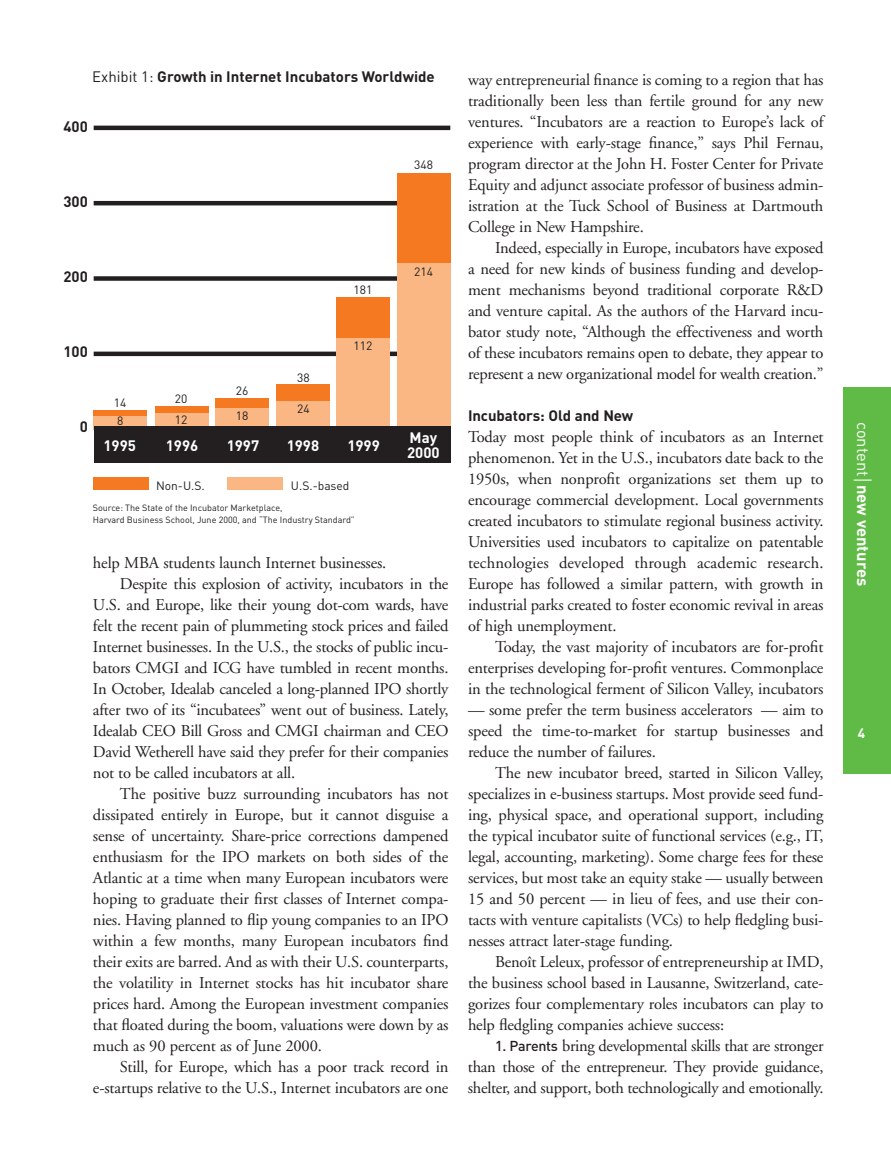
<style>
.page{position:relative;width:891px;height:1161px;background:#fff}
.page>*{position:absolute;margin:0;border:0;box-sizing:border-box;transform-origin:0 0}
.t1{font:16.5px/21px "Adobe Garamond";letter-spacing:-.01em;color:#231f20;text-align:justify}
.t2{font:700 16.5px "DIN";color:#fff}
.t3{font:700 15px "DIN";color:#231f20}
.t4{font:700 15px/15px "DIN";color:#fff}
.t5{font:700 13.5px "DIN";color:#fff}
.t6{font:12px/18.5px "DIN";color:#231f20}
.t7{font:9px/12px "DIN";color:#231f20}
.s1{font-weight:400}
.s2{font-family:"DIN";font-weight:500;font-size:14.25px}
</style>
<div class="page">
<div style="left:843px;top:387px;width:48px;height:387px;background:#60bb46"></div>
<svg style="left:854px;top:480px;width:18px;height:1px"></svg>
<hr style="left:94px;top:126px;width:356px;height:4px;background:#231f20">
<hr style="left:94px;top:201px;width:356px;height:4px;background:#231f20">
<div style="left:94px;top:276px;width:356px;height:5px;background:#231f20"></div>
<hr style="left:94px;top:352px;width:356px;height:4px;background:#231f20">
<div style="left:397px;top:173px;width:53px;height:92px;background:#f47921"></div>
<div style="left:337px;top:297px;width:53px;height:42px;background:#f47921"></div>
<div style="left:276px;top:384px;width:53px;height:20px;background:#f47921"></div>
<div style="left:216px;top:398px;width:53px;height:14px;background:#f47921"></div>
<div style="left:155px;top:406px;width:53px;height:11px;background:#f47921"></div>
<div style="left:337px;top:338px;width:53px;height:93px;background:#fab783"></div>
<div style="left:397px;top:263px;width:53px;height:166px;background:#fab783"></div>
<div style="left:94px;top:477px;width:55px;height:13px;background:#f47921"></div>
<div style="left:228px;top:477px;width:55px;height:13px;background:#fab783"></div>
<div style="left:94px;top:414px;width:53px;height:16px;background:#fab783"></div>
<div style="left:94px;top:410px;width:53px;height:6px;background:#f47921"></div>
<div style="left:155px;top:413px;width:53px;height:16px;background:#fab783"></div>
<div style="left:216px;top:408px;width:53px;height:21px;background:#fab783"></div>
<div style="left:276px;top:401px;width:53px;height:28px;background:#fab783"></div>
<div style="left:94px;top:426px;width:356px;height:37px;background:#231f20"></div>
<p class="t3" style="left:92px;top:72px;width:344px"><span class="s1">Exhibit 1:</span> Growth in Internet Incubators Worldwide</p>
<p class="t3" style="left:64px;top:121px;width:26px">400</p>
<p class="t3" style="left:64px;top:196px;width:26px">300</p>
<p class="t3" style="left:64px;top:271px;width:26px">200</p>
<p class="t3" style="left:64px;top:346px;width:26px">100</p>
<p class="t6" style="left:354px;top:281px;width:20px">181</p>
<p class="t6" style="left:354px;top:338px;width:20px">112</p>
<p class="t6" style="left:414px;top:157px;width:20px">348</p>
<p class="t6" style="left:414px;top:264px;width:20px">214</p>
<p class="t6" style="left:297px;top:370px;width:14px">38</p>
<p class="t6" style="left:297px;top:401px;width:14px">24</p>
<p class="t6" style="left:114px;top:395px;width:14px">14<br>8</p>
<p class="t6" style="left:175px;top:390px;width:14px;line-height:21px">20<br>12</p>
<p class="t6" style="left:236px;top:379px;width:14px;line-height:25.5px">26<br>18</p>
<p class="t3" style="left:80px;top:421px;width:10px">0</p>
<p class="t4" style="left:104px;top:440px;width:34px">1995</p>
<p class="t4" style="left:166px;top:440px;width:34px">1996</p>
<p class="t4" style="left:227px;top:440px;width:34px">1997</p>
<p class="t4" style="left:287px;top:440px;width:34px">1998</p>
<p class="t4" style="left:347px;top:440px;width:34px">1999</p>
<p class="t4" style="left:407px;top:432px;width:34px">May<br>2000</p>
<p class="t6" style="left:156px;top:478px;width:50px">Non-U.S.</p>
<p class="t6" style="left:291px;top:478px;width:60px">U.S.-based</p>
<p class="t7" style="left:93px;top:503px;width:264px">Source: The State of the Incubator Marketplace,<br>Harvard Business School, June 2000, and “The Industry Standard”</p>
<p class="t1" style="left:93px;top:554px;width:295px">help MBA students launch Internet businesses.</p>
<p class="t1" style="left:120px;top:575px;width:330px">Despite this explosion of activity, incubators in the</p>
<p class="t1" style="left:93px;top:596px;width:357px">U.S. and Europe, like their young dot-com wards, have</p>
<p class="t1" style="left:93px;top:617px;width:357px">felt the recent pain of plummeting stock prices and failed</p>
<p class="t1" style="left:93px;top:638px;width:357px">Internet businesses. In the U.S., the stocks of public incu-</p>
<p class="t1" style="left:93px;top:659px;width:357px">bators CMGI and ICG have tumbled in recent months.</p>
<p class="t1" style="left:93px;top:680px;width:357px">In October, Idealab canceled a long-planned IPO shortly</p>
<p class="t1" style="left:93px;top:701px;width:357px">after two of its “incubatees” went out of business. Lately,</p>
<p class="t1" style="left:93px;top:722px;width:357px">Idealab CEO Bill Gross and CMGI chairman and CEO</p>
<p class="t1" style="left:93px;top:743px;width:357px">David Wetherell have said they prefer for their companies</p>
<p class="t1" style="left:93px;top:764px;width:204px">not to be called incubators at all.</p>
<p class="t1" style="left:120px;top:785px;width:330px">The positive buzz surrounding incubators has not</p>
<p class="t1" style="left:93px;top:806px;width:357px">dissipated entirely in Europe, but it cannot disguise a</p>
<p class="t1" style="left:93px;top:827px;width:357px">sense of uncertainty. Share-price corrections dampened</p>
<p class="t1" style="left:93px;top:848px;width:357px">enthusiasm for the IPO markets on both sides of the</p>
<p class="t1" style="left:93px;top:869px;width:357px">Atlantic at a time when many European incubators were</p>
<p class="t1" style="left:93px;top:890px;width:357px">hoping to graduate their first classes of Internet compa-</p>
<p class="t1" style="left:93px;top:911px;width:357px">nies. Having planned to flip young companies to an IPO</p>
<p class="t1" style="left:93px;top:932px;width:357px">within a few months, many European incubators find</p>
<p class="t1" style="left:93px;top:953px;width:357px">their exits are barred. And as with their U.S. counterparts,</p>
<p class="t1" style="left:93px;top:974px;width:357px">the volatility in Internet stocks has hit incubator share</p>
<p class="t1" style="left:93px;top:995px;width:357px">prices hard. Among the European investment companies</p>
<p class="t1" style="left:93px;top:1016px;width:357px">that floated during the boom, valuations were down by as</p>
<p class="t1" style="left:93px;top:1037px;width:230px">much as 90 percent as of June 2000.</p>
<p class="t1" style="left:120px;top:1058px;width:330px">Still, for Europe, which has a poor track record in</p>
<p class="t1" style="left:93px;top:1079px;width:357px">e-startups relative to the U.S., Internet incubators are one</p>
<p class="t1" style="left:468px;top:71px;width:357px">way entrepreneurial finance is coming to a region that has traditionally been less than fertile ground for any new ventures. “Incubators are a reaction to Europe’s lack of experience with early-stage finance,” says Phil Fernau, program director at the John H. Foster Center for Private Equity and adjunct associate professor of business admin&shy;istration at the Tuck School of Business at Dartmouth College in New Hampshire.</p>
<p class="t1" style="left:468px;top:239px;width:357px;text-indent:27px">Indeed, especially in Europe, incubators have exposed a need for new kinds of business funding and develop&shy;ment mechanisms beyond traditional corporate R&amp;D and venture capital. As the authors of the Harvard incu&shy;bator study note, “Although the effectiveness and worth of these incubators remains open to debate, they appear to represent a new organizational model for wealth creation.”</p>
<p class="t3" style="left:468px;top:411px;width:167px">Incubators: Old and New</p>
<p class="t1" style="left:468px;top:428px;width:357px">Today most people think of incubators as an Internet phenomenon. Yet in the U.S., incubators date back to the 1950s, when nonprofit organizations set them up to encourage commercial development. Local governments created incubators to stimulate regional business activity.<br>Universities used incubators to capitalize on patentable technologies developed through academic research.<br>Europe has followed a similar pattern, with growth in industrial parks created to foster economic revival in areas of high unemployment.</p>
<p class="t1" style="left:468px;top:638px;width:357px;text-indent:27px">Today, the vast majority of incubators are for-profit enterprises developing for-profit ventures. Commonplace in the technological ferment of Silicon Valley, incubators</p>
<p class="t1" style="left:468px;top:701px;width:357px">— some prefer the term business accelerators — aim to speed the time-to-market for startup businesses and reduce the number of failures.</p>
<p class="t1" style="left:468px;top:764px;width:357px;text-indent:27px">The new incubator breed, started in Silicon Valley, specializes in e-business startups. Most provide seed fund&shy;ing, physical space, and operational support, including the typical incubator suite of functional services (e.g., IT, legal, accounting, marketing). Some charge fees for these services, but most take an equity stake — usually between 15 and 50 percent — in lieu of fees, and use their con&shy;tacts with venture capitalists (VCs) to help fledgling busi&shy;nesses attract later-stage funding.</p>
<p class="t1" style="left:468px;top:953px;width:357px;text-indent:27px">Benoît Leleux, professor of entrepreneurship at IMD, the business school based in Lausanne, Switzerland, cate&shy;gorizes four complementary roles incubators can play to help fledgling companies achieve success:</p>
<p class="t1" style="left:468px;top:1037px;width:357px;text-indent:27px"><span class="s2">1. Parents</span> bring developmental skills that are stronger than those of the entrepreneur. They provide guidance, shelter, and support, both technologically and emotionally.</p>
<p class="t2" style="left:869px;top:422px;width:166px;rotate:90deg"><span class="s1">content</span> new ventures</p>
<p class="t5" style="left:858px;top:728px;width:9px">4</p>
</div>
